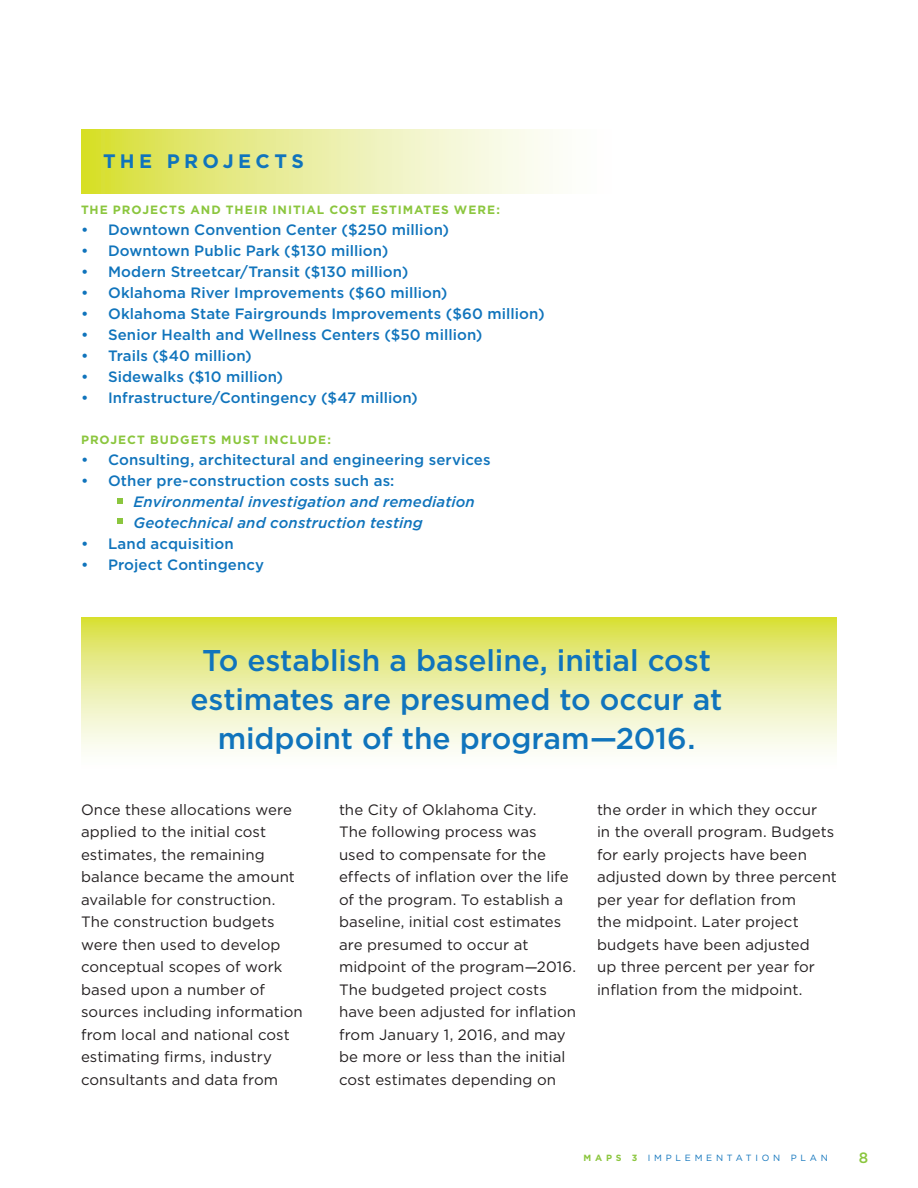
<style>
.page{position:relative;width:918px;height:1188px;background:#fff}
.page>*{position:absolute;margin:0;border:0;box-sizing:border-box;transform-origin:0 0}
.copy{font:500 30px/39px "Gotham";letter-spacing:-.005em;color:#1074bc;text-align:center}
.t1{font:700 19.5px "Gotham";letter-spacing:.22em;color:#1074bc}
.COPY_BLOCK_Goad{font:15px/22.5px "Gotham";letter-spacing:.005em;color:#231f20}
.copy-2{font:500 15px "Gotham";letter-spacing:.01em;color:#1074bc}
.copy-3{font:italic 500 15px "Gotham";letter-spacing:.01em;color:#1074bc}
.t2{font:500 15px "Gotham";color:#8bc63e}
.phases_bullets{font:700 12px "Gotham";letter-spacing:.08em;color:#8bc63e}
.t3{font:9px "Gotham";letter-spacing:.42em;color:#1074bc}
.s1{font-family:"Calibri"}
.s2{font-weight:700;color:#8bc63e}
</style>
<div class="page">
<svg style="left:81px;top:130px;width:472px;height:63px;background:#eaee9f"></svg>
<svg style="left:118px;top:499px;width:5px;height:5px"></svg>
<svg style="left:118px;top:519px;width:5px;height:5px"></svg>
<svg style="left:81px;top:618px;width:756px;height:134px;background:#ebeea4"></svg>
<p class="t1" style="left:103px;top:150px;width:202px">THE PROJECTS</p>
<p class="phases_bullets" style="left:81px;top:203px;width:420px">THE PROJECTS AND THEIR INITIAL COST ESTIMATES WERE:</p>
<p class="copy-2" style="left:81px;top:221px;width:370px">• Downtown Convention Center ($250 million)</p>
<p class="copy-2" style="left:81px;top:242px;width:309px">• Downtown Public Park ($130 million)</p>
<p class="copy-2" style="left:81px;top:263px;width:329px">• Modern Streetcar/Transit ($130 million)</p>
<p class="copy-2" style="left:81px;top:284px;width:368px">• Oklahoma River Improvements ($60 million)</p>
<p class="copy-2" style="left:81px;top:305px;width:465px">• Oklahoma State Fairgrounds Improvements ($60 million)</p>
<p class="copy-2" style="left:81px;top:326px;width:403px">• Senior Health and Wellness Centers ($50 million)</p>
<p class="copy-2" style="left:81px;top:347px;width:172px">• Trails ($40 million)</p>
<p class="copy-2" style="left:81px;top:368px;width:204px">• Sidewalks ($10 million)</p>
<p class="copy-2" style="left:81px;top:389px;width:338px">• Infrastructure/Contingency ($47 million)</p>
<p class="phases_bullets" style="left:81px;top:432px;width:252px">PROJECT BUDGETS MUST INCLUDE:</p>
<p class="copy-2" style="left:81px;top:451px;width:411px">• Consulting, architectural and engineering services</p>
<p class="copy-2" style="left:81px;top:472px;width:315px">• Other pre-construction costs such as:</p>
<p class="copy-3" style="left:134px;top:493px;width:343px">Environmental investigation and remediation</p>
<p class="copy-3" style="left:134px;top:514px;width:291px">Geotechnical and construction testing</p>
<p class="copy-2" style="left:81px;top:535px;width:154px">• Land acquisition</p>
<p class="copy-2" style="left:81px;top:556px;width:185px">• Project Contingency</p>
<p class="copy" style="left:191px;top:640px;width:533px">To establish a baseline, initial cost estimates are presumed to occur at midpoint of the program—2016.</p>
<p class="COPY_BLOCK_Goad" style="left:81px;top:798px;width:223px">Once these allocations were applied to the initial cost estimates, the remaining balance became the amount available for construction.<br>The construction budgets were then used to develop conceptual scopes of work based upon a number of sources including information from local and national cost estimating firms, industry consultants and data from</p>
<p class="COPY_BLOCK_Goad" style="left:339px;top:798px;width:199px">the City of Oklahoma City.</p>
<p class="COPY_BLOCK_Goad" style="left:339px;top:821px;width:239px">The following process was used to compensate for the effects of inflation over the life of the program. To establish a baseline, initial cost estimates are presumed to occur at midpoint of the program<span class="s1">—</span>2016.<br>The budgeted project costs have been adjusted for inflation from January 1, 2016, and may be more or less than the initial cost estimates depending on</p>
<p class="COPY_BLOCK_Goad" style="left:597px;top:798px;width:241px">the order in which they occur<br>in the overall program. Budgets for early projects have been adjusted down by three percent per year for deflation from<br>the midpoint. Later project budgets have been adjusted<br>up three percent per year for inflation from the midpoint.</p>
<p class="t3" style="left:584px;top:1153px;width:246px"><span class="s2">MAPS 3</span> IMPLEMENTATION PLAN</p>
<p class="t2" style="left:859px;top:1149px;width:11px">8</p>
</div>
